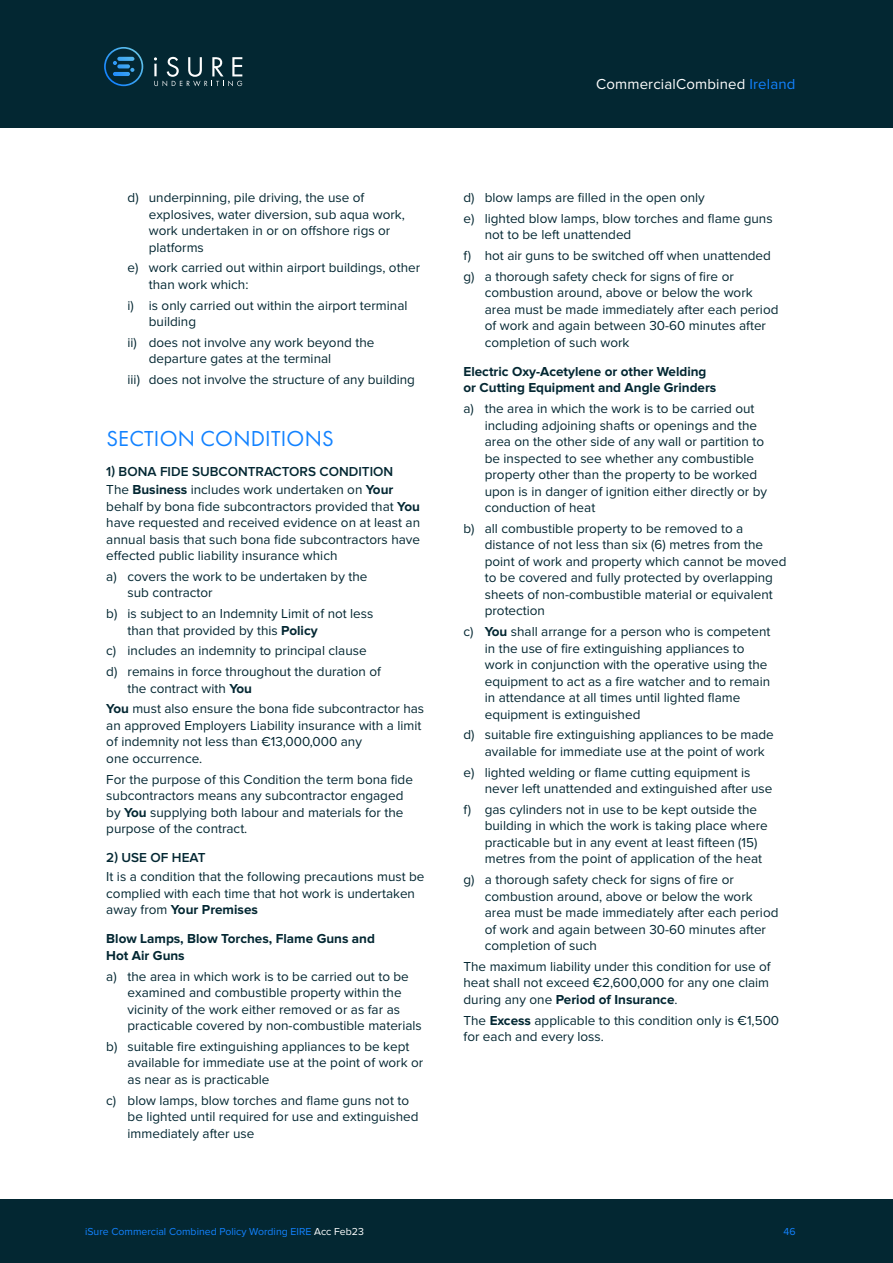
<style>
.page{position:relative;width:893px;height:1263px;background:#fff}
.page>*{position:absolute;margin:0;border:0;box-sizing:border-box;transform-origin:0 0}
.t1{font:22.5px "Futura PT";letter-spacing:.01em;color:#1282ff}
.t2{font:15px "Proxima Nova";letter-spacing:.01em;color:#fff}
.t3{font:13.5px/16.5px "Proxima Nova";color:#032732}
.t4{font:700 13.5px/16.5px "Proxima Nova";color:#032732}
.t5{font:600 13.5px/18.6px "Proxima Nova";color:#032732}
.t6{font:10.5px "Proxima Nova";color:#1282ff}
.s1{color:#1282ff}
.s2{font-weight:400}
.s3{font-weight:700}
.s4{color:#fff}
</style>
<div class="page">
<div style="left:0;top:0;width:893px;height:128px;background:#032732"></div>
<div style="left:0;top:1199px;width:893px;height:64px;background:#032732"></div>
<svg style="left:154px;top:57px;width:88px;height:29px"></svg>
<svg style="left:104px;top:47px;width:39px;height:39px"></svg>
<p class="t2" style="left:596px;top:75px;width:201px">CommercialCombined <span class="s1">Ireland</span></p>
<p class="t3" style="left:149px;top:189px;width:258px;text-indent:-21px">d) underpinning, pile driving, the use of explosives, water diversion, sub aqua work, work undertaken in or on offshore rigs or platforms</p>
<p class="t3" style="left:149px;top:260px;width:273px;text-indent:-21px">e) work carried out within airport buildings, other than work which:</p>
<p class="t3" style="left:149px;top:297px;width:260px;text-indent:-21px">i) is only carried out within the airport terminal building</p>
<p class="t3" style="left:149px;top:334px;width:227px;text-indent:-21px">ii) does not involve any work beyond the departure gates at the terminal</p>
<p class="t3" style="left:128px;top:371px;width:289px">iii) does not involve the structure of any building</p>
<h1 class="t1" style="left:106px;top:425px;width:229px">SECTION CONDITIONS</h1>
<p class="t5" style="left:106px;top:462px;width:289px">1) BONA FIDE SUBCONTRACTORS CONDITION<br><span class="s2">The</span> <span class="s3">Business</span> <span class="s2">includes work undertaken on</span> <span class="s3">Your</span></p>
<p class="t3" style="left:106px;top:498px;width:315px;text-align:justify">behalf by bona fide subcontractors provided that <span class="s3">You </span>have requested and received evidence on at least an annual basis that such bona fide subcontractors have effected public liability insurance which</p>
<p class="t3" style="left:128px;top:568px;width:241px;text-indent:-21px">a) covers the work to be undertaken by the sub contractor</p>
<p class="t3" style="left:128px;top:606px;width:247px;text-indent:-21px">b) is subject to an Indemnity Limit of not less than that provided by this <span class="s3">Policy</span></p>
<p class="t3" style="left:106px;top:641px;width:276px;line-height:20.7px">c) includes an indemnity to principal clause d) remains in force throughout the duration of</p>
<p class="t3" style="left:106px;top:678px;width:319px;line-height:20.7px;text-indent:21px">the contract with <span class="s3">You<br>You</span> must also ensure the bona fide subcontractor has</p>
<p class="t3" style="left:106px;top:717px;width:317px">an approved Employers Liability insurance with a limit of indemnity not less than €13,000,000 any<br>one occurrence.</p>
<p class="t3" style="left:106px;top:771px;width:308px">For the purpose of this Condition the term bona fide subcontractors means any subcontractor engaged by <span class="s3">You</span> supplying both labour and materials for the purpose of the contract.</p>
<p class="t5" style="left:106px;top:849px;width:101px">2) USE OF HEAT</p>
<p class="t3" style="left:106px;top:868px;width:320px">It is a condition that the following precautions must be complied with each time that hot work is undertaken away from <span class="s3">Your Premises</span></p>
<p class="t4" style="left:106px;top:931px;width:270px">Blow Lamps, Blow Torches, Flame Guns and<br>Hot Air Guns</p>
<p class="t3" style="left:128px;top:968px;width:296px;text-indent:-21px">a) the area in which work is to be carried out to be examined and combustible property within the vicinity of the work either removed or as far as practicable covered by non-combustible materials</p>
<p class="t3" style="left:128px;top:1038px;width:297px;text-indent:-21px">b) suitable fire extinguishing appliances to be kept available for immediate use at the point of work or as near as is practicable</p>
<p class="t3" style="left:128px;top:1092px;width:292px;text-indent:-21px">c) blow lamps, blow torches and flame guns not to be lighted until required for use and extinguished immediately after use</p>
<p class="t3" style="left:463px;top:187px;width:311px;line-height:20.7px">d) blow lamps are filled in the open only<br>e) lighted blow lamps, blow torches and flame guns</p>
<p class="t3" style="left:463px;top:225px;width:309px;line-height:20.7px;text-indent:21px">not to be left unattended<br>f) hot air guns to be switched off when unattended g) a thorough safety check for signs of fire or</p>
<p class="t3" style="left:485px;top:285px;width:295px">combustion around, above or below the work area must be made immediately after each period of work and again between 30-60 minutes after completion of such work</p>
<p class="t4" style="left:463px;top:364px;width:254px">Electric Oxy-Acetylene or other Welding or Cutting Equipment and Angle Grinders</p>
<p class="t3" style="left:485px;top:401px;width:284px;text-indent:-21px">a) the area in which the work is to be carried out including adjoining shafts or openings and the area on the other side of any wall or partition to be inspected to see whether any combustible property other than the property to be worked upon is in danger of ignition either directly or by conduction of heat</p>
<p class="t3" style="left:485px;top:520px;width:303px;text-indent:-21px">b) all combustible property to be removed to a distance of not less than six (6) metres from the point of work and property which cannot be moved to be covered and fully protected by overlapping sheets of non-combustible material or equivalent protection</p>
<p class="t3" style="left:485px;top:624px;width:287px;text-indent:-21px">c) <span class="s3">You</span> shall arrange for a person who is competent in the use of fire extinguishing appliances to work in conjunction with the operative using the equipment to act as a fire watcher and to remain in attendance at all times until lighted flame equipment is extinguished</p>
<p class="t3" style="left:485px;top:727px;width:291px;text-indent:-21px">d) suitable fire extinguishing appliances to be made available for immediate use at the point of work</p>
<p class="t3" style="left:485px;top:764px;width:289px;text-indent:-21px">e) lighted welding or flame cutting equipment is never left unattended and extinguished after use</p>
<p class="t3" style="left:485px;top:801px;width:284px;text-indent:-21px">f) gas cylinders not in use to be kept outside the building in which the work is taking place where practicable but in any event at least fifteen (15) metres from the point of application of the heat</p>
<p class="t3" style="left:485px;top:872px;width:295px;text-indent:-21px">g) a thorough safety check for signs of fire or combustion around, above or below the work area must be made immediately after each period of work and again between 30-60 minutes after completion of such</p>
<p class="t3" style="left:463px;top:958px;width:309px;text-align:justify">The maximum liability under this condition for use of heat shall not exceed €2,600,000 for any one claim during any one <span class="s3">Period of Insurance</span>.</p>
<p class="t3" style="left:463px;top:1012px;width:317px">The <span class="s3">Excess</span> applicable to this condition only is €1,500 for each and every loss.</p>
<p class="t6" style="left:85px;top:1226px;width:280px">iSure Commercial Combined Policy Wording EIRE <span class="s4">Acc Feb23</span></p>
<p class="t6" style="left:783px;top:1226px;width:14px">46</p>
</div>
